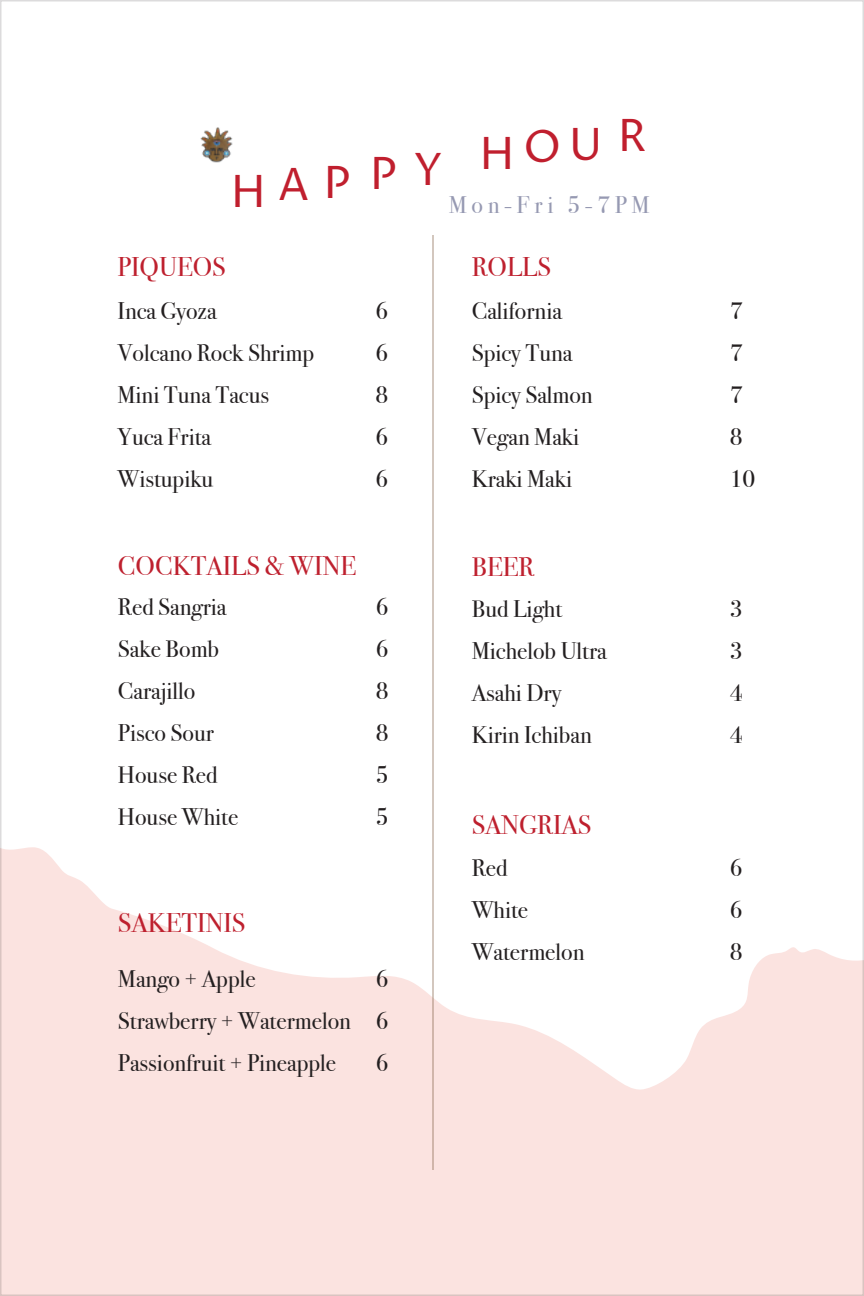
<style>
.page{position:relative;width:864px;height:1296px;background:#fff}
.page>*{position:absolute;margin:0;border:0;box-sizing:border-box;transform-origin:0 0}
.t1{font:44.7px "Proza Libre";letter-spacing:.315em;color:#c01f2e}
.t2{font:27px "Bodoni Svty Two ITCTT";color:#be202e}
.t3{font:24px/42px "Bodoni Svty Two ITCTT";color:#231f20;text-align:justify}
.t4{font:24px "Bodoni Svty Two ITCTT";letter-spacing:.2em;color:#9699b2}
</style>
<div class="page">
<svg style="left:4px;top:713px;width:856px;height:579px;fill:#fbe3e0"></svg>
<hr style="left:433px;top:235px;width:1px;height:935px;background:#89684f">
<img style="left:200px;top:127px;width:33px;height:36px">
<h1 class="t1" style="left:231px;top:143px;width:417px">HAPPY HOUR</h1>
<p class="t4" style="left:449px;top:186px;width:203px">Mon-Fri 5-7PM</p>
<p class="t2" style="left:117px;top:244px;width:110px">PIQUEOS</p>
<p class="t2" style="left:472px;top:244px;width:81px">ROLLS</p>
<p class="t3" style="left:117px;top:287px;width:101px">Inca Gyoza</p>
<p class="t3" style="left:375px;top:287px;width:14px">6</p>
<p class="t3" style="left:117px;top:329px;width:198px">Volcano Rock Shrimp</p>
<p class="t3" style="left:375px;top:329px;width:14px">6</p>
<p class="t3" style="left:117px;top:371px;width:153px">Mini Tuna Tacus</p>
<p class="t3" style="left:375px;top:371px;width:14px">8</p>
<p class="t3" style="left:117px;top:413px;width:95px">Yuca Frita</p>
<p class="t3" style="left:375px;top:413px;width:14px">6</p>
<p class="t3" style="left:117px;top:455px;width:97px">Wistupiku</p>
<p class="t3" style="left:375px;top:455px;width:14px">6</p>
<p class="t3" style="left:472px;top:287px;width:92px">California</p>
<p class="t3" style="left:730px;top:287px;width:14px">7</p>
<p class="t3" style="left:472px;top:329px;width:102px">Spicy Tuna</p>
<p class="t3" style="left:730px;top:329px;width:14px">7</p>
<p class="t3" style="left:472px;top:371px;width:122px">Spicy Salmon</p>
<p class="t3" style="left:730px;top:371px;width:14px">7</p>
<p class="t3" style="left:472px;top:413px;width:109px">Vegan Maki</p>
<p class="t3" style="left:730px;top:413px;width:14px">8</p>
<p class="t3" style="left:472px;top:455px;width:102px">Kraki Maki</p>
<p class="t3" style="left:730px;top:455px;width:27px">10</p>
<p class="t2" style="left:118px;top:544px;width:240px">COCKTAILS &amp; WINE</p>
<p class="t2" style="left:472px;top:545px;width:64px">BEER</p>
<p class="t3" style="left:118px;top:583px;width:110px">Red Sangria</p>
<p class="t3" style="left:376px;top:583px;width:14px">6</p>
<p class="t3" style="left:118px;top:625px;width:103px">Sake Bomb</p>
<p class="t3" style="left:376px;top:625px;width:14px">6</p>
<p class="t3" style="left:118px;top:667px;width:79px">Carajillo</p>
<p class="t3" style="left:376px;top:667px;width:14px">8</p>
<p class="t3" style="left:118px;top:709px;width:97px">Pisco Sour</p>
<p class="t3" style="left:376px;top:709px;width:14px">8</p>
<p class="t3" style="left:118px;top:751px;width:101px">House Red</p>
<p class="t3" style="left:376px;top:751px;width:14px">5</p>
<p class="t3" style="left:118px;top:793px;width:122px">House White</p>
<p class="t3" style="left:376px;top:793px;width:14px">5</p>
<p class="t2" style="left:118px;top:900px;width:129px">SAKETINIS</p>
<p class="t3" style="left:118px;top:955px;width:272px;text-indent:258px">6<br>Strawberry + Watermelon 6<br>Passionfruit + Pineapple</p>
<p class="t3" style="left:118px;top:955px;width:139px">Mango + Apple</p>
<p class="t3" style="left:376px;top:1039px;width:14px">6</p>
<p class="t3" style="left:472px;top:585px;width:92px">Bud Light</p>
<p class="t3" style="left:730px;top:585px;width:14px">3</p>
<p class="t3" style="left:472px;top:627px;width:136px">Michelob Ultra</p>
<p class="t3" style="left:730px;top:627px;width:14px">3</p>
<p class="t3" style="left:472px;top:669px;width:91px">Asahi Dry</p>
<p class="t3" style="left:730px;top:669px;width:14px">4</p>
<p class="t3" style="left:472px;top:711px;width:121px">Kirin Ichiban</p>
<p class="t3" style="left:730px;top:711px;width:14px">4</p>
<p class="t2" style="left:472px;top:803px;width:121px">SANGRIAS</p>
<p class="t3" style="left:472px;top:844px;width:37px">Red</p>
<p class="t3" style="left:730px;top:844px;width:14px">6</p>
<p class="t3" style="left:472px;top:886px;width:58px">White</p>
<p class="t3" style="left:730px;top:886px;width:14px">6</p>
<p class="t3" style="left:472px;top:928px;width:114px">Watermelon</p>
<p class="t3" style="left:730px;top:928px;width:14px">8</p>
</div>
